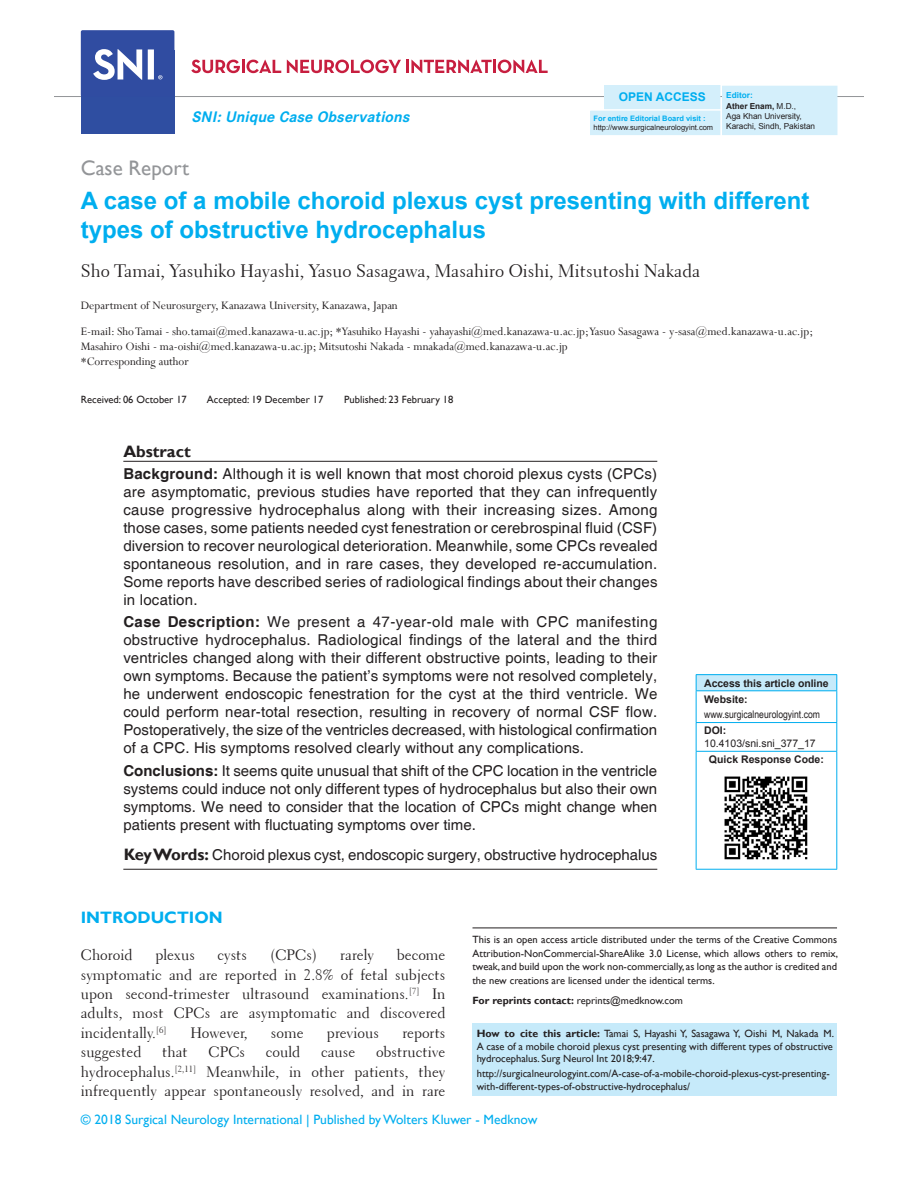
<style>
.page{position:relative;width:918px;height:1188px;background:#fff}
.page>*{position:absolute;margin:0;border:0;box-sizing:border-box;transform-origin:0 0}
.AT{font:700 24px/28.8px "Arial";color:#00aeef}
.AH{font:21px "Gill Sans";color:#939598}
.AU{font:18px "Transitional 521 BT Roman A";color:#231f20}
.t1{font:700 16.5px "Gill Sans";color:#00aeef}
.ABSH{font:700 16.5px "Gill Sans";color:#231f20}
.ABS{font:15px/18px "Helvetica";letter-spacing:.01em;color:#231f20;text-align:justify}
.TX{font:15px/19.4px "Transitional 521 BT Roman A";color:#231f20;text-align:justify}
.KWD{font:15px "Helvetica";color:#231f20}
.t2{font:italic 700 15px "Corporate SBQ";color:#00aeef}
.t3{font:13.5px "Gill Sans";color:#00aeef}
.ADD{font:12.75px/15px "Perpetua";color:#231f20}
.AFF{font:12.75px "Perpetua";color:#231f20}
.t4{font:700 12px "Arial";color:#00aeef}
.Published{font:10.5px/12.6px "Gill Sans";color:#231f20;text-align:justify}
.OS{font:10.5px/13.5px "Gill Sans";color:#231f20;text-align:justify}
.HIS{font:10.5px "Gill Sans";color:#231f20}
.AAO{font:700 10.5px "Arial";letter-spacing:-.005em;color:#231f20}
.WEB{font:10.5px "Arial Narrow";color:#231f20}
.WEB-2{font:10.5px/12.6px "Arial";color:#231f20}
.WEB-3{font:700 10.5px "Arial";color:#231f20}
.t5{font:8.25px/9.9px "Arial";letter-spacing:-.005em;color:#231f20}
.t6{font:700 8.25px/11.2px "Arial";letter-spacing:-.005em;color:#231f20}
.t7{font:7.5px "Arial";color:#231f20}
.t8{font:700 7.5px "Arial";color:#00aeef}
.s1{color:#00aeef}
.s2{font-weight:400}
.s3{font-weight:700}
.s4{font-family:"Gill Sans";font-weight:700;font-size:16.5px}
</style>
<div class="page">
<hr style="left:54px;top:96px;width:810px;height:1px;background:#939598">
<div style="left:723px;top:86px;width:114px;height:49px;background:#d4effb"></div>
<div style="left:605px;top:86px;width:115px;height:23px;background:#d4effb"></div>
<div style="left:605px;top:85px;width:115px;height:24px;border:1px solid #d4effb"></div>
<div style="left:591px;top:111px;width:129px;height:24px;background:#d4effb"></div>
<div style="left:81px;top:50px;width:93px;height:84px;background:#2f4ea1"></div>
<div style="left:81px;top:30px;width:93px;height:67px;background:#304ca1;border-radius:2px"></div>
<svg style="left:191px;top:60px;width:90px;height:13px"></svg>
<svg style="left:287px;top:60px;width:261px;height:13px"></svg>
<svg style="left:93px;top:49px;width:69px;height:31px"></svg>
<hr style="left:123px;top:461px;width:534px;height:1px;background:#231f20">
<hr style="left:123px;top:869px;width:534px;height:1px;background:#231f20">
<div style="left:472px;top:1024px;width:365px;height:72px;background:#c6eafa"></div>
<hr style="left:472px;top:928px;width:365px;height:1px;background:#231f20">
<div style="left:696px;top:675px;width:141px;height:16px;background:#c6eafa"></div>
<svg style="left:696px;top:675px;width:1px;height:15px"></svg>
<svg style="left:836px;top:675px;width:1px;height:15px"></svg>
<hr style="left:696px;top:674px;width:141px;height:1px;background:#00aeef">
<hr style="left:696px;top:691px;width:1px;height:31px;background:#00aeef">
<hr style="left:836px;top:691px;width:1px;height:31px;background:#00aeef">
<hr style="left:696px;top:690px;width:141px;height:1px;background:#00aeef">
<svg style="left:696px;top:723px;width:1px;height:28px"></svg>
<svg style="left:836px;top:723px;width:1px;height:28px"></svg>
<hr style="left:696px;top:722px;width:141px;height:1px;background:#00aeef">
<hr style="left:696px;top:752px;width:1px;height:117px;background:#00aeef">
<hr style="left:836px;top:752px;width:1px;height:117px;background:#00aeef">
<hr style="left:696px;top:751px;width:141px;height:1px;background:#00aeef">
<hr style="left:696px;top:869px;width:141px;height:1px;background:#00aeef">
<img style="left:724px;top:776px;width:84px;height:84px">
<p class="t2" style="left:191px;top:108px;width:224px">SNI:Unique Case Observations</p>
<p class="t4" style="left:619px;top:89px;width:88px">OPEN ACCESS</p>
<p class="t8" style="left:594px;top:113px;width:114px">For entire Editorial Board visit :</p>
<p class="t7" style="left:594px;top:122px;width:121px">http://www.surgicalneurologyint.com</p>
<p class="t6" style="left:726px;top:90px;width:71px"><span class="s1">Editor:<br></span>Ather Enam, <span class="s2">M.D.,</span></p>
<p class="t5" style="left:726px;top:111px;width:90px">Aga Khan University,<br>Karachi, Sindh, Pakistan</p>
<p class="AH" style="left:81px;top:156px;width:110px">Case Report</p>
<p class="AT" style="left:81px;top:187px;width:730px">A case of a mobile choroid plexus cyst presenting with different types of obstructive hydrocephalus</p>
<p class="AU" style="left:81px;top:260px;width:621px">Sho Tamai, Yasuhiko Hayashi, Yasuo Sasagawa, Masahiro Oishi, Mitsutoshi Nakada</p>
<p class="AFF" style="left:81px;top:298px;width:319px">Department of Neurosurgery, Kanazawa University, Kanazawa, Japan</p>
<p class="ADD" style="left:81px;top:323px;width:734px">E‑mail: Sho Tamai ‑ sho.tamai@med.kanazawa‑u.ac.jp; *Yasuhiko Hayashi ‑ yahayashi@med.kanazawa‑u.ac.jp; Yasuo Sasagawa ‑ y‑sasa@med.kanazawa‑u.ac.jp;<br>Masahiro Oishi ‑ ma‑oishi@med.kanazawa‑u.ac.jp; Mitsutoshi Nakada ‑ mnakada@med.kanazawa‑u.ac.jp<br>*Corresponding author</p>
<p class="HIS" style="left:81px;top:393px;width:108px">Received: 06 October 17</p>
<p class="HIS" style="left:207px;top:393px;width:118px">Accepted: 19 December 17</p>
<p class="HIS" style="left:344px;top:393px;width:111px">Published: 23 February 18</p>
<p class="ABSH" style="left:123px;top:441px;width:69px">Abstract</p>
<p class="ABS" style="left:123px;top:465px;width:536px"><span class="s3">Background:</span> Although it is well known that most choroid plexus cysts (CPCs) are asymptomatic, previous studies have reported that they can infrequently cause progressive hydrocephalus along with their increasing sizes. Among those cases, some patients needed cyst fenestration or cerebrospinal fluid (CSF) diversion to recover neurological deterioration. Meanwhile, some CPCs revealed spontaneous resolution, and in rare cases, they developed re‑accumulation.<br>Some reports have described series of radiological findings about their changes in location.</p>
<p class="ABS" style="left:123px;top:614px;width:536px"><span class="s3">Case Description:</span> We present a 47‑year‑old male with CPC manifesting obstructive hydrocephalus. Radiological findings of the lateral and the third ventricles changed along with their different obstructive points, leading to their own symptoms. Because the patient’s symptoms were not resolved completely, he underwent endoscopic fenestration for the cyst at the third ventricle. We could perform near‑total resection, resulting in recovery of normal CSF flow.<br>Postoperatively, the size of the ventricles decreased, with histological confirmation of a CPC. His symptoms resolved clearly without any complications.</p>
<p class="ABS" style="left:123px;top:762px;width:535px"><span class="s3">Conclusions:</span> It seems quite unusual that shift of the CPC location in the ventricle systems could induce not only different types of hydrocephalus but also their own symptoms. We need to consider that the location of CPCs might change when patients present with fluctuating symptoms over time.</p>
<p class="KWD" style="left:124px;top:846px;width:535px"><span class="s4">Key Words:</span> Choroid plexus cyst, endoscopic surgery, obstructive hydrocephalus</p>
<p class="AAO" style="left:704px;top:676px;width:126px">Access this article online</p>
<p class="WEB-3" style="left:704px;top:692px;width:45px">Website:</p>
<p class="WEB" style="left:704px;top:707px;width:117px">www.surgicalneurologyint.com</p>
<p class="WEB-2" style="left:704px;top:725px;width:113px"><span class="s3">DOI:<br></span>10.4103/sni.sni_377_17</p>
<p class="AAO" style="left:709px;top:753px;width:116px">Quick Response Code:</p>
<h1 class="t1" style="left:81px;top:907px;width:143px">INTRODUCTION</h1>
<p class="TX" style="left:81px;top:945px;width:53px">Choroid</p>
<p class="TX" style="left:155px;top:945px;width:41px">plexus</p>
<p class="TX" style="left:218px;top:945px;width:31px">cysts</p>
<p class="TX" style="left:270px;top:945px;width:49px">(CPCs)</p>
<p class="TX" style="left:340px;top:945px;width:35px">rarely</p>
<p class="TX" style="left:81px;top:945px;width:366px;text-indent:316px">become symptomatic and are reported in 2.8% of fetal subjects upon second‑trimester ultrasound examinations.<sup>[7]</sup> In adults, most CPCs are asymptomatic and discovered incidentally.<sup>[6]</sup></p>
<p class="TX" style="left:190px;top:1023px;width:59px">However,</p>
<p class="TX" style="left:271px;top:1023px;width:34px">some</p>
<p class="TX" style="left:327px;top:1023px;width:53px">previous</p>
<p class="TX" style="left:402px;top:1023px;width:45px">reports</p>
<p class="TX" style="left:81px;top:1043px;width:366px;text-indent:295px">obstructive hydrocephalus.<sup>[2,11]</sup> Meanwhile, in other patients, they infrequently appear spontaneously resolved, and in rare</p>
<p class="TX" style="left:81px;top:1043px;width:62px">suggested</p>
<p class="TX" style="left:162px;top:1043px;width:27px">that</p>
<p class="TX" style="left:209px;top:1043px;width:38px">CPCs</p>
<p class="TX" style="left:266px;top:1043px;width:36px">could</p>
<p class="TX" style="left:321px;top:1043px;width:36px">cause</p>
<p class="OS" style="left:472px;top:933px;width:367px">This is an open access article distributed under the terms of the Creative Commons Attribution‑NonCommercial‑ShareAlike 3.0 License, which allows others to remix, tweak, and build upon the work non‑commercially, as long as the author is credited and the new creations are licensed under the identical terms.</p>
<p class="OS" style="left:472px;top:994px;width:212px"><span class="s3">For reprints contact:</span> reprints@medknow.com</p>
<p class="Published" style="left:477px;top:1028px;width:359px"><span class="s3">How to cite this article:</span> Tamai S, Hayashi Y, Sasagawa Y, Oishi M, Nakada M.<br>A case of a mobile choroid plexus cyst presenting with different types of obstructive hydrocephalus. Surg Neurol Int 2018;9:47.</p>
<p class="Published" style="left:477px;top:1068px;width:354px">http://surgicalneurologyint.com/A-case-of-a-mobile-choroid-plexus-cyst-presenting&shy;with-different-types-of-obstructive-hydrocephalus/</p>
<p class="t3" style="left:81px;top:1112px;width:458px">© 2018 Surgical Neurology International | Published by Wolters Kluwer - Medknow</p>
</div>
